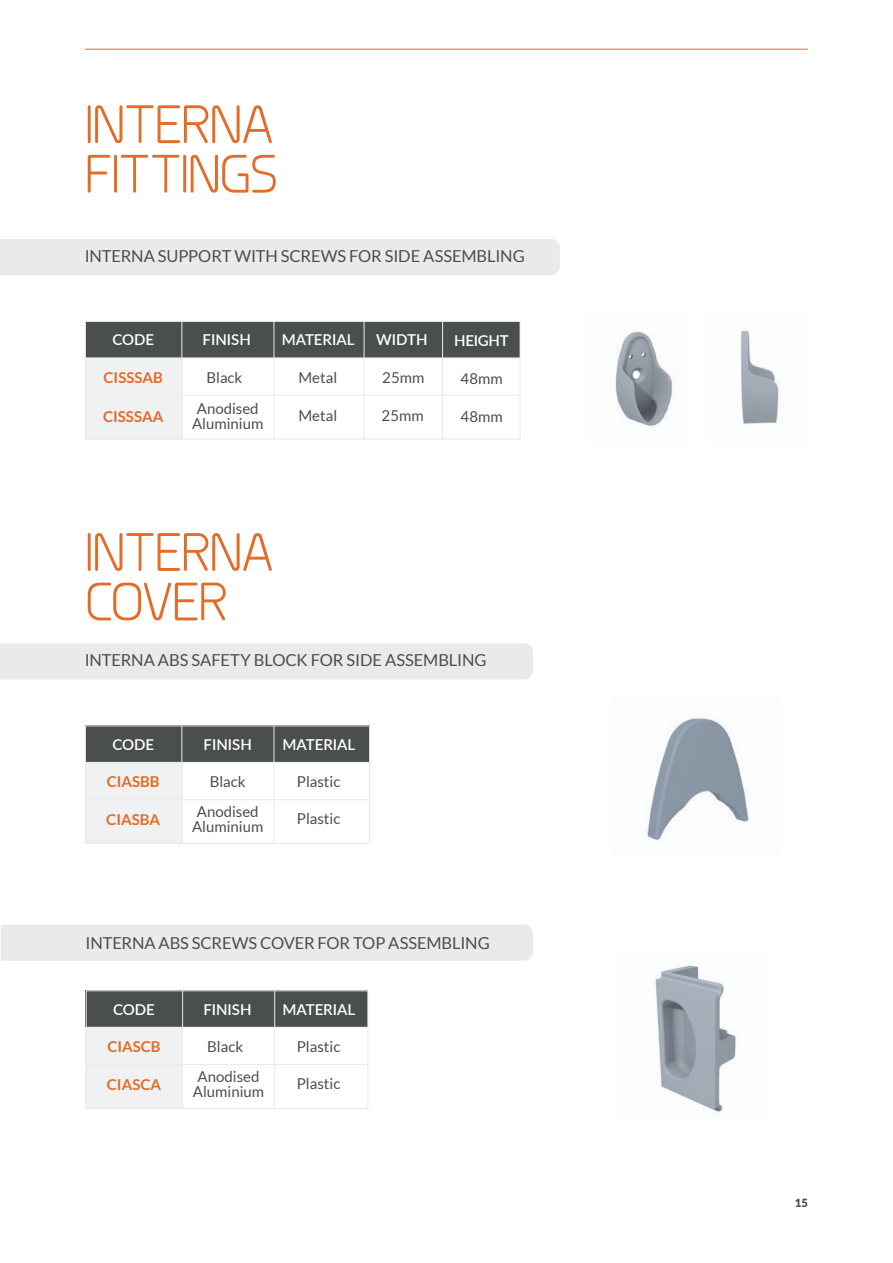
<style>
.page{position:relative;width:893px;height:1263px;background:#fff}
.page>*{position:absolute;margin:0;border:0;box-sizing:border-box;transform-origin:0 0}
.H2___9pt{font:54px "Planer";letter-spacing:-.03em;color:#e26c28}
.H2___9pt-2{font:16.5px "Lato";letter-spacing:-.005em;color:#4a4f4c}
.Page_Body_Text_-_Whi{font:15px/15px "Lato";color:#4a4f4c;text-align:center}
.Page_Body_Text_-_Whi-2{font:600 15px "Lato";color:#fff}
.Page_Body_Text_-_Whi-3{font:700 15px "Lato";color:#e26c28}
.t1{font:900 11.25px "Lato";color:#4a4f4c}
</style>
<div class="page">
<hr style="left:85px;top:49px;width:723px;height:1px;background:#e26c28">
<div style="left:1px;top:925px;width:532px;height:36px;background:#e9eaea"></div>
<img style="left:655px;top:965px;width:81px;height:148px">
<div style="left:86px;top:997px;width:97px;height:112px;background:#f0f1f2"></div>
<div style="left:86px;top:990px;width:282px;height:37px;background:#4a4f4c"></div>
<div style="left:86px;top:990px;width:282px;height:119px;border:1px solid #e9eaea"></div>
<hr style="left:86px;top:1027px;width:282px;height:1px;background:#e9eaea">
<hr style="left:86px;top:1064px;width:282px;height:1px;background:#e9eaea">
<hr style="left:182px;top:990px;width:1px;height:119px;background:#e9eaea">
<hr style="left:274px;top:990px;width:1px;height:119px;background:#e9eaea">
<div style="left:0;top:643px;width:533px;height:36px;background:#e9eaea"></div>
<div style="left:85px;top:732px;width:97px;height:112px;background:#f0f1f2"></div>
<div style="left:85px;top:725px;width:285px;height:37px;background:#4a4f4c"></div>
<div style="left:85px;top:725px;width:285px;height:119px;border:1px solid #e9eaea"></div>
<hr style="left:85px;top:762px;width:285px;height:1px;background:#e9eaea">
<hr style="left:85px;top:799px;width:285px;height:1px;background:#e9eaea">
<hr style="left:181px;top:725px;width:1px;height:119px;background:#e9eaea">
<hr style="left:274px;top:725px;width:1px;height:119px;background:#e9eaea">
<img style="left:646px;top:717px;width:104px;height:124px">
<div style="left:0;top:239px;width:560px;height:36px;background:#e9eaea"></div>
<div style="left:85px;top:328px;width:97px;height:111px;background:#f0f1f2"></div>
<div style="left:85px;top:321px;width:435px;height:37px;background:#4a4f4c"></div>
<div style="left:85px;top:321px;width:435px;height:118px;border:1px solid #e9eaea"></div>
<hr style="left:85px;top:357px;width:435px;height:1px;background:#e9eaea">
<hr style="left:85px;top:395px;width:435px;height:1px;background:#e9eaea">
<hr style="left:181px;top:321px;width:1px;height:118px;background:#e9eaea">
<hr style="left:364px;top:321px;width:1px;height:118px;background:#e9eaea">
<hr style="left:274px;top:321px;width:1px;height:118px;background:#e9eaea">
<hr style="left:442px;top:321px;width:1px;height:118px;background:#e9eaea">
<img style="left:615px;top:331px;width:58px;height:97px">
<img style="left:740px;top:328px;width:41px;height:97px">
<p class="H2___9pt" style="left:85px;top:93px;width:191px">INTERNA</p>
<p class="H2___9pt" style="left:85px;top:142px;width:195px">FITTINGS</p>
<p class="H2___9pt-2" style="left:85px;top:247px;width:442px">INTERNA SUPPORT WITH SCREWS FOR SIDE ASSEMBLING</p>
<p class="Page_Body_Text_-_Whi-2" style="left:112px;top:329px;width:43px">CODE</p>
<p class="Page_Body_Text_-_Whi-2" style="left:376px;top:329px;width:53px">WIDTH</p>
<p class="Page_Body_Text_-_Whi-2" style="left:203px;top:329px;width:50px">FINISH</p>
<p class="Page_Body_Text_-_Whi-2" style="left:282px;top:329px;width:74px">MATERIAL</p>
<p class="Page_Body_Text_-_Whi-3" style="left:104px;top:369px;width:61px">CISSSAB</p>
<p class="Page_Body_Text_-_Whi-3" style="left:103px;top:408px;width:62px">CISSSAA</p>
<p class="Page_Body_Text_-_Whi" style="left:206px;top:370px;width:38px">Black</p>
<p class="Page_Body_Text_-_Whi" style="left:192px;top:401px;width:73px">Anodised<br>Aluminium</p>
<p class="Page_Body_Text_-_Whi" style="left:298px;top:370px;width:40px">Metal</p>
<p class="Page_Body_Text_-_Whi" style="left:298px;top:408px;width:40px">Metal</p>
<p class="Page_Body_Text_-_Whi" style="left:382px;top:370px;width:44px">25mm</p>
<p class="Page_Body_Text_-_Whi" style="left:382px;top:408px;width:44px">25mm</p>
<p class="Page_Body_Text_-_Whi-2" style="left:454px;top:329px;width:56px">HEIGHT</p>
<p class="Page_Body_Text_-_Whi" style="left:461px;top:371px;width:44px">48mm</p>
<p class="Page_Body_Text_-_Whi" style="left:461px;top:409px;width:44px">48mm</p>
<p class="H2___9pt" style="left:85px;top:520px;width:191px">INTERNA</p>
<p class="H2___9pt" style="left:85px;top:570px;width:145px">COVER</p>
<p class="H2___9pt-2" style="left:85px;top:651px;width:403px">INTERNA ABS SAFETY BLOCK FOR SIDE ASSEMBLING</p>
<p class="Page_Body_Text_-_Whi-2" style="left:112px;top:733px;width:43px">CODE</p>
<p class="Page_Body_Text_-_Whi-2" style="left:204px;top:733px;width:50px">FINISH</p>
<p class="Page_Body_Text_-_Whi-3" style="left:107px;top:773px;width:54px">CIASBB</p>
<p class="Page_Body_Text_-_Whi-3" style="left:106px;top:811px;width:55px">CIASBA</p>
<p class="Page_Body_Text_-_Whi" style="left:210px;top:774px;width:38px">Black</p>
<p class="Page_Body_Text_-_Whi" style="left:192px;top:804px;width:73px">Anodised<br>Aluminium</p>
<p class="Page_Body_Text_-_Whi-2" style="left:282px;top:733px;width:74px">MATERIAL</p>
<p class="Page_Body_Text_-_Whi" style="left:297px;top:774px;width:45px">Plastic</p>
<p class="Page_Body_Text_-_Whi" style="left:297px;top:811px;width:45px">Plastic</p>
<p class="H2___9pt-2" style="left:85px;top:934px;width:406px">INTERNA ABS SCREWS COVER FOR TOP ASSEMBLING</p>
<p class="Page_Body_Text_-_Whi-2" style="left:113px;top:998px;width:43px">CODE</p>
<p class="Page_Body_Text_-_Whi-2" style="left:203px;top:998px;width:50px">FINISH</p>
<p class="Page_Body_Text_-_Whi-3" style="left:107px;top:1038px;width:55px">CIASCB</p>
<p class="Page_Body_Text_-_Whi-3" style="left:107px;top:1075px;width:56px">CIASCA</p>
<p class="Page_Body_Text_-_Whi" style="left:207px;top:1039px;width:38px">Black</p>
<p class="Page_Body_Text_-_Whi" style="left:193px;top:1069px;width:73px">Anodised<br>Aluminium</p>
<p class="Page_Body_Text_-_Whi-2" style="left:282px;top:998px;width:74px">MATERIAL</p>
<p class="Page_Body_Text_-_Whi" style="left:297px;top:1039px;width:45px">Plastic</p>
<p class="Page_Body_Text_-_Whi" style="left:297px;top:1076px;width:45px">Plastic</p>
<p class="t1" style="left:795px;top:1197px;width:15px">15</p>
</div>
